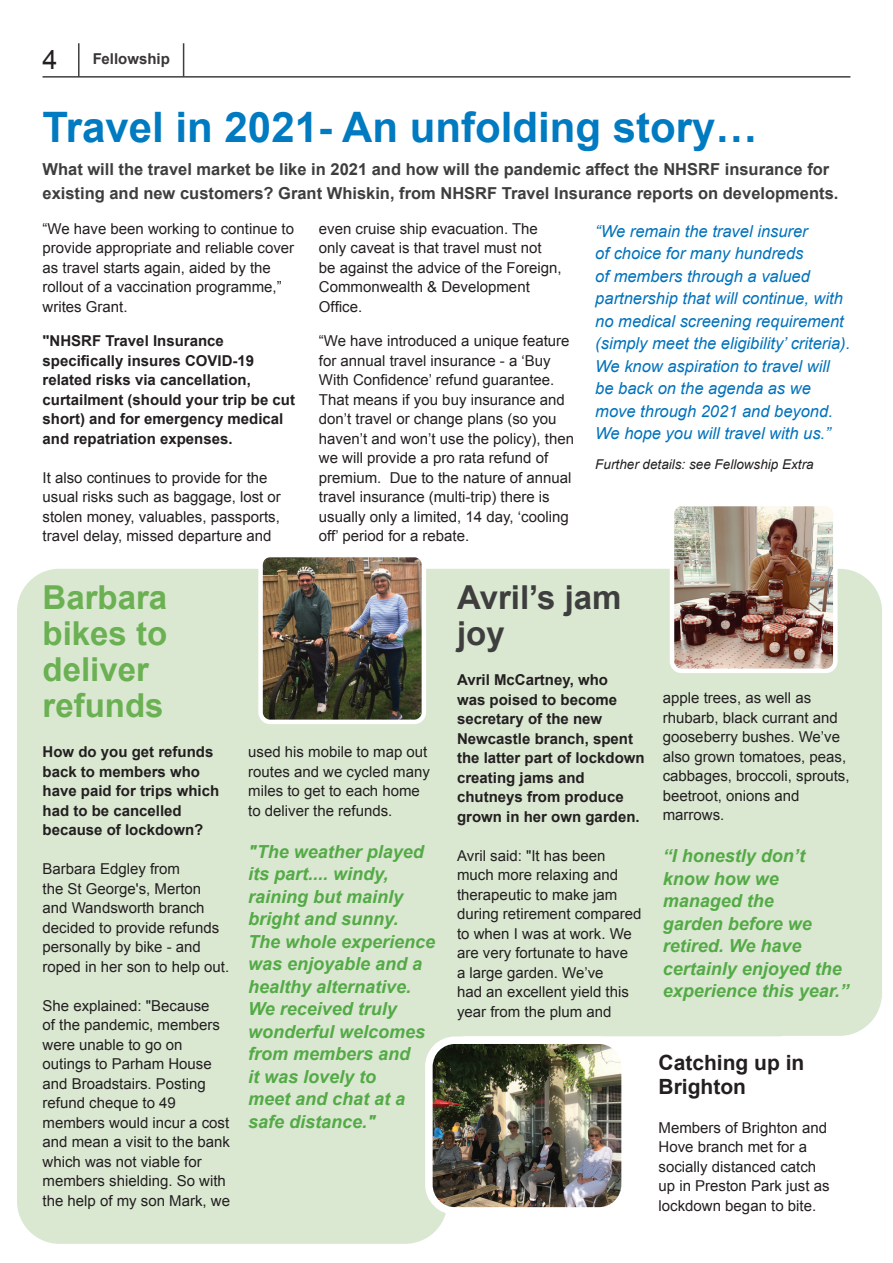
<style>
.page{position:relative;width:893px;height:1263px;background:#fff}
.page>*{position:absolute;margin:0;border:0;box-sizing:border-box;transform-origin:0 0}
.Main_Paragraph{font:700 42px "Arial";color:#007ac0}
.Main_Paragraph-2{font:700 33px/36px "Arial";color:#6bb053}
.Main_Paragraph-3{font:700 33px/36px "Arial";color:#3e3e3f}
.t1{font:27px "Arial";color:#231f20}
.Main_Paragraph-4{font:700 21px/24px "Arial";color:#231f20}
.Main_Paragraph-5{font:italic 700 18px/22.5px "Arial";color:#54aa46}
.Main_Paragraph-6{font:italic 16.5px/22.5px "Arial";color:#0072bc}
.Main_Paragraph-7{font:700 16.5px/24px "Arial";color:#3e3e3f}
.Main_Paragraph-8{font:15px/19.5px "Arial";color:#231f20}
.Main_Paragraph-9{font:700 15px/19.5px "Arial";color:#231f20}
.continued_on{font:italic 13.5px "Arial";color:#231f20}
</style>
<div class="page">
<div style="left:17px;top:569px;width:865px;height:668px;background:#dae8d2;border-radius:43px"></div>
<div style="left:430px;top:1036px;width:452px;height:201px;background:#fff"></div>
<div style="left:17px;top:608px;width:431px;height:636px;background:#dae8d2;border-radius:43px"></div>
<div style="left:782px;top:998px;width:108px;height:52px;background:#fff;border-radius:9px"></div>
<div style="left:719px;top:799px;width:163px;height:237px;background:#dae8d2;border-radius:43px"></div>
<img style="left:675px;top:507px;width:157px;height:161px">
<div style="left:670px;top:502px;width:167px;height:171px;border:4px solid #fff;border-radius:9px"></div>
<img style="left:263px;top:558px;width:158px;height:161px">
<div style="left:258px;top:553px;width:168px;height:171px;border:4px solid #fff;border-radius:9px"></div>
<img style="left:434px;top:1040px;width:191px;height:171px">
<div style="left:425px;top:1036px;width:204px;height:178px;border:8px solid #fff;border-radius:26px"></div>
<hr style="left:78px;top:43px;width:2px;height:34px;background:#3e3e3f">
<hr style="left:183px;top:43px;width:1px;height:34px;background:#3e3e3f">
<hr style="left:43px;top:76px;width:807px;height:2px;background:#3e3e3f">
<p class="t1" style="left:43px;top:41px;width:17px">4</p>
<p class="Main_Paragraph-9" style="left:92px;top:50px;width:79px">Fellowship</p>
<p class="Main_Paragraph" style="left:43px;top:100px;width:716px">Travel in 2021- An unfolding story…</p>
<p class="Main_Paragraph-7" style="left:43px;top:158px;width:797px">What will the travel market be like in 2021 and how will the pandemic affect the NHSRF insurance for existing and new customers? Grant Whiskin, from NHSRF Travel Insurance reports on developments.</p>
<p class="Main_Paragraph-8" style="left:43px;top:219px;width:253px">“We have been working to continue to provide appropriate and reliable cover as travel starts again, aided by the rollout of a vaccination programme,” writes Grant.</p>
<p class="Main_Paragraph-9" style="left:43px;top:332px;width:254px">"NHSRF Travel Insurance specifically insures COVID-19 related risks via cancellation, curtailment (should your trip be cut short) and for emergency medical and repatriation expenses.</p>
<p class="Main_Paragraph-8" style="left:43px;top:468px;width:240px">It also continues to provide for the usual risks such as baggage, lost or stolen money, valuables, passports, travel delay, missed departure and</p>
<p class="Main_Paragraph-8" style="left:319px;top:219px;width:244px">even cruise ship evacuation. The only caveat is that travel must not be against the advice of the Foreign,<br>Commonwealth &amp; Development<br>Office.</p>
<p class="Main_Paragraph-8" style="left:319px;top:332px;width:257px">“We have introduced a unique feature for annual travel insurance - a ‘Buy With Confidence’ refund guarantee.<br>That means if you buy insurance and don’t travel or change plans (so you haven’t and won’t use the policy), then we will provide a pro rata refund of premium. Due to the nature of annual travel insurance (multi-trip) there is usually only a limited, 14 day, ‘cooling off’ period for a rebate.</p>
<p class="Main_Paragraph-6" style="left:595px;top:220px;width:256px">“We remain the travel insurer<br>of choice for many hundreds<br>of members through a valued partnership that will continue, with no medical screening requirement (simply meet the eligibility’ criteria).<br>We know aspiration to travel will be back on the agenda as we move through 2021 and beyond.<br>We hope you will travel with us.”</p>
<p class="continued_on" style="left:595px;top:456px;width:220px">Further details: see Fellowship Extra</p>
<p class="Main_Paragraph-2" style="left:43px;top:580px;width:126px">Barbara bikes to deliver refunds</p>
<p class="Main_Paragraph-9" style="left:43px;top:743px;width:178px">How do you get refunds back to members who have paid for trips which had to be cancelled because of lockdown?</p>
<p class="Main_Paragraph-8" style="left:43px;top:859px;width:188px">Barbara Edgley from<br>the St George's, Merton and Wandsworth branch decided to provide refunds personally by bike - and roped in her son to help out.</p>
<p class="Main_Paragraph-8" style="left:43px;top:996px;width:189px">She explained: "Because<br>of the pandemic, members were unable to go on outings to Parham House and Broadstairs. Posting refund cheque to 49 members would incur a cost and mean a visit to the bank which was not viable for members shielding. So with the help of my son Mark, we</p>
<p class="Main_Paragraph-8" style="left:248px;top:742px;width:183px">used his mobile to map out routes and we cycled many miles to get to each home to deliver the refunds.</p>
<p class="Main_Paragraph-5" style="left:248px;top:841px;width:189px">"The weather played its part.... windy, raining but mainly bright and sunny.<br>The whole experience was enjoyable and a healthy alternative.<br>We received truly wonderful welcomes from members and</p>
<p class="Main_Paragraph-5" style="left:248px;top:1066px;width:130px">it was lovely to</p>
<p class="Main_Paragraph-5" style="left:248px;top:1088px;width:159px">meet and chat at a safe distance."</p>
<p class="Main_Paragraph-3" style="left:457px;top:580px;width:166px">Avril’s jam joy</p>
<p class="Main_Paragraph-9" style="left:457px;top:671px;width:189px">Avril McCartney, who<br>was poised to become secretary of the new<br>Newcastle branch, spent the latter part of lockdown creating jams and chutneys from produce grown in her own garden.</p>
<p class="Main_Paragraph-8" style="left:457px;top:846px;width:186px">Avril said: "It has been much more relaxing and therapeutic to make jam during retirement compared to when I was at work. We are very fortunate to have<br>a large garden. We’ve<br>had an excellent yield this year from the plum and</p>
<p class="Main_Paragraph-8" style="left:663px;top:688px;width:185px">apple trees, as well as rhubarb, black currant and gooseberry bushes. We’ve also grown tomatoes, peas,</p>
<p class="Main_Paragraph-8" style="left:663px;top:766px;width:188px">cabbages, broccoli, sprouts, beetroot, onions and marrows.</p>
<p class="Main_Paragraph-5" style="left:663px;top:845px;width:188px">“I honestly don’t know how we managed the<br>garden before we retired. We have certainly enjoyed the experience this year.”</p>
<p class="Main_Paragraph-4" style="left:659px;top:1051px;width:147px">Catching up in<br>Brighton</p>
<p class="Main_Paragraph-8" style="left:659px;top:1118px;width:172px">Members of Brighton and<br>Hove branch met for a socially distanced catch up in Preston Park just as lockdown began to bite.</p>
</div>
